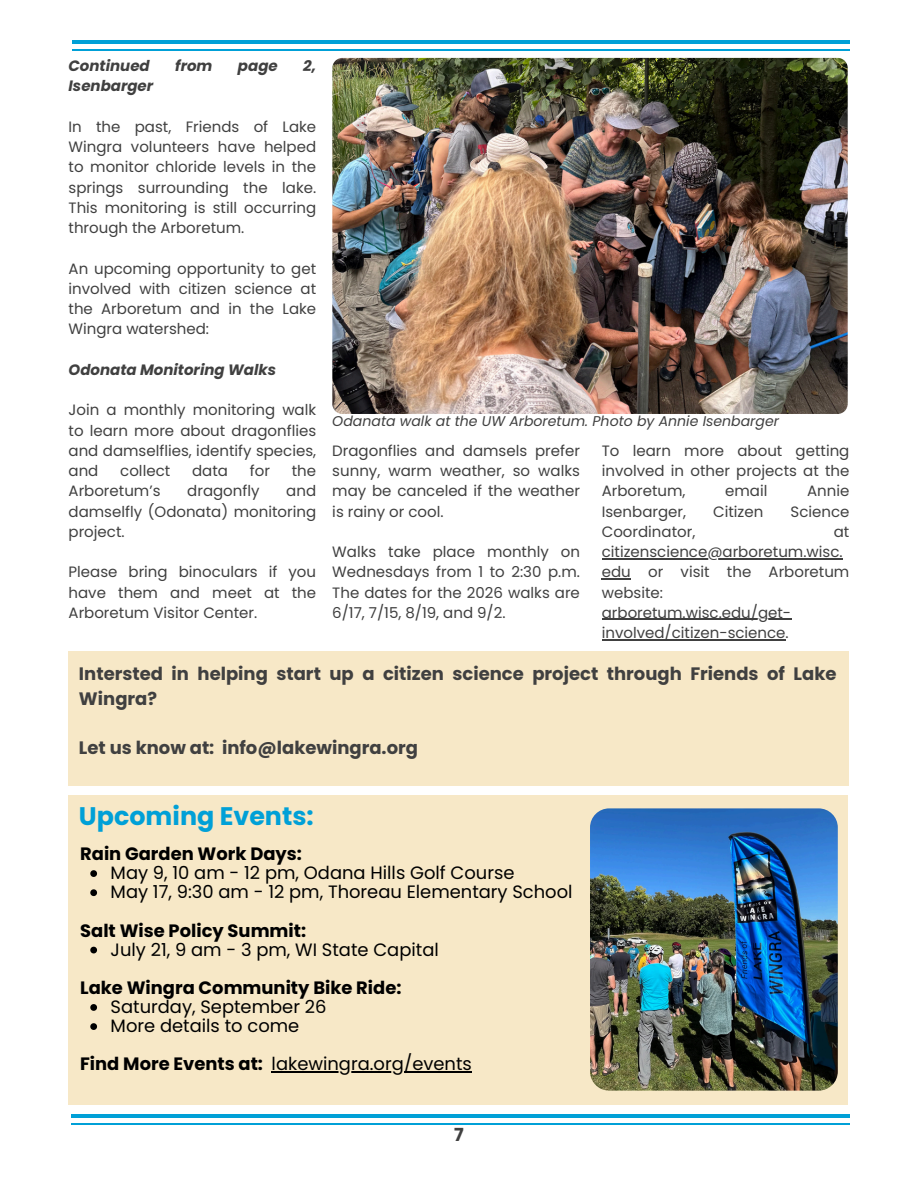
<style>
.page{position:relative;width:918px;height:1188px;background:#fff}
.page>*{position:absolute;margin:0;border:0;box-sizing:border-box;transform-origin:0 0}
.t1{font:700 25.35px "Poppins";color:#00a0d7}
.t2{font:700 18px/24.8px "Poppins";color:#404040}
.t3{font:17.85px "Poppins";color:#000}
.t4{font:700 17.85px "Poppins";color:#000}
.t5{font:15px/20.2px "Poppins";color:#404040;text-align:justify}
.t6{font:italic 700 15px "Poppins";color:#404040}
.t7{font:italic 14.1px "Poppins";color:#404040}
.s1{font-weight:700}
</style>
<div class="page">
<hr style="left:71px;top:1123px;width:778px;height:2px;background:#00a0d7">
<hr style="left:71px;top:1114px;width:778px;height:4px;background:#00a0d7">
<hr style="left:72px;top:49px;width:777px;height:2px;background:#00a0d7">
<hr style="left:72px;top:40px;width:777px;height:4px;background:#00a0d7">
<div style="left:68px;top:795px;width:780px;height:309px;background:#f7e8c7"></div>
<img style="left:332px;top:58px;width:516px;height:356px">
<hr style="left:602px;top:558px;width:241px;height:1px;background:#404040">
<hr style="left:602px;top:578px;width:29px;height:2px;background:#404040">
<hr style="left:602px;top:619px;width:189px;height:1px;background:#404040">
<hr style="left:602px;top:639px;width:184px;height:1px;background:#404040">
<div style="left:69px;top:652px;width:780px;height:134px;background:#f7e8c7"></div>
<img style="left:590px;top:808px;width:248px;height:282px">
<svg style="left:90px;top:870px;width:7px;height:7px"></svg>
<svg style="left:90px;top:889px;width:7px;height:7px"></svg>
<svg style="left:90px;top:947px;width:7px;height:6px"></svg>
<svg style="left:90px;top:1004px;width:7px;height:7px"></svg>
<svg style="left:90px;top:1023px;width:7px;height:7px"></svg>
<hr style="left:272px;top:1072px;width:200px;height:1px;background:#000">
<p class="t6" style="left:69px;top:55px;width:83px">Continued</p>
<p class="t6" style="left:175px;top:55px;width:39px">from</p>
<p class="t6" style="left:238px;top:55px;width:41px">page</p>
<p class="t6" style="left:303px;top:55px;width:14px">2,</p>
<p class="t6" style="left:69px;top:76px;width:86px">Isenbarger</p>
<p class="t5" style="left:69px;top:116px;width:249px">In the past, Friends of Lake Wingra volunteers have helped to monitor chloride levels in the springs surrounding the lake.<br>This monitoring is still occurring through the Arboretum.</p>
<p class="t5" style="left:69px;top:258px;width:249px">An upcoming opportunity to get involved with citizen science at the Arboretum and in the Lake Wingra watershed:</p>
<p class="t6" style="left:69px;top:359px;width:209px">Odonata Monitoring Walks</p>
<p class="t5" style="left:69px;top:400px;width:249px">Join a monthly monitoring walk to learn more about dragonflies and damselflies, identify species, and</p>
<p class="t5" style="left:120px;top:461px;width:51px">collect</p>
<p class="t5" style="left:192px;top:461px;width:37px">data</p>
<p class="t5" style="left:250px;top:461px;width:22px">for</p>
<p class="t5" style="left:292px;top:461px;width:26px">the</p>
<p class="t5" style="left:69px;top:481px;width:93px">Arboretum’s</p>
<p class="t5" style="left:187px;top:481px;width:74px">dragonfly</p>
<p class="t5" style="left:69px;top:481px;width:249px;text-indent:218px">and damselfly (Odonata) monitoring project.</p>
<p class="t5" style="left:69px;top:562px;width:249px">Please bring binoculars if you have them and meet at the Arboretum Visitor Center.</p>
<p class="t7" style="left:332px;top:411px;width:448px">Odanata walk at the UW Arboretum. Photo by Annie Isenbarger</p>
<p class="t5" style="left:332px;top:440px;width:249px">Dragonflies and damsels prefer sunny, warm weather, so walks may be canceled if the weather is rainy or cool.</p>
<p class="t5" style="left:332px;top:542px;width:249px">Walks take place monthly on Wednesdays from 1 to 2:30 p.m.<br>The dates for the 2026 walks are 6/17, 7/15, 8/19, and 9/2.</p>
<p class="t5" style="left:602px;top:440px;width:249px">To learn more about getting involved in other projects at the Arboretum,</p>
<p class="t5" style="left:725px;top:481px;width:44px">email</p>
<p class="t5" style="left:807px;top:481px;width:44px">Annie</p>
<p class="t5" style="left:602px;top:501px;width:86px">Isenbarger,</p>
<p class="t5" style="left:713px;top:501px;width:52px">Citizen</p>
<p class="t5" style="left:791px;top:501px;width:60px">Science</p>
<p class="t5" style="left:602px;top:521px;width:95px">Coordinator,</p>
<p class="t5" style="left:602px;top:521px;width:249px;text-align:left;text-indent:232px">at citizenscience@arboretum.wisc. edu or visit the Arboretum website: arboretum.wisc.edu/get&shy;involved/citizen-science.</p>
<p class="t2" style="left:79px;top:662px;width:759px">Intersted in helping start up a citizen science project through Friends of Lake<br>Wingra?</p>
<p class="t2" style="left:79px;top:736px;width:341px">Let us know at: info@lakewingra.org</p>
<p class="t1" style="left:79px;top:798px;width:236px">Upcoming Events:</p>
<p class="t4" style="left:80px;top:841px;width:223px">Rain Garden Work Days:</p>
<p class="t3" style="left:111px;top:860px;width:405px">May 9, 10 am - 12 pm, Odana Hills Golf Course</p>
<p class="t3" style="left:111px;top:880px;width:464px">May 17, 9:30 am - 12 pm, Thoreau Elementary School</p>
<p class="t4" style="left:80px;top:918px;width:228px">Salt Wise Policy Summit:</p>
<p class="t3" style="left:111px;top:937px;width:330px">July 21, 9 am - 3 pm, WI State Capital</p>
<p class="t4" style="left:80px;top:975px;width:323px">Lake Wingra Community Bike Ride:</p>
<p class="t3" style="left:111px;top:994px;width:217px">Saturday, September 26</p>
<p class="t3" style="left:111px;top:1013px;width:190px">More details to come</p>
<p class="t3" style="left:80px;top:1052px;width:393px"><span class="s1">Find More Events at:</span> lakewingra.org/events</p>
<p class="t2" style="left:454px;top:1122px;width:11px">7</p>
</div>
